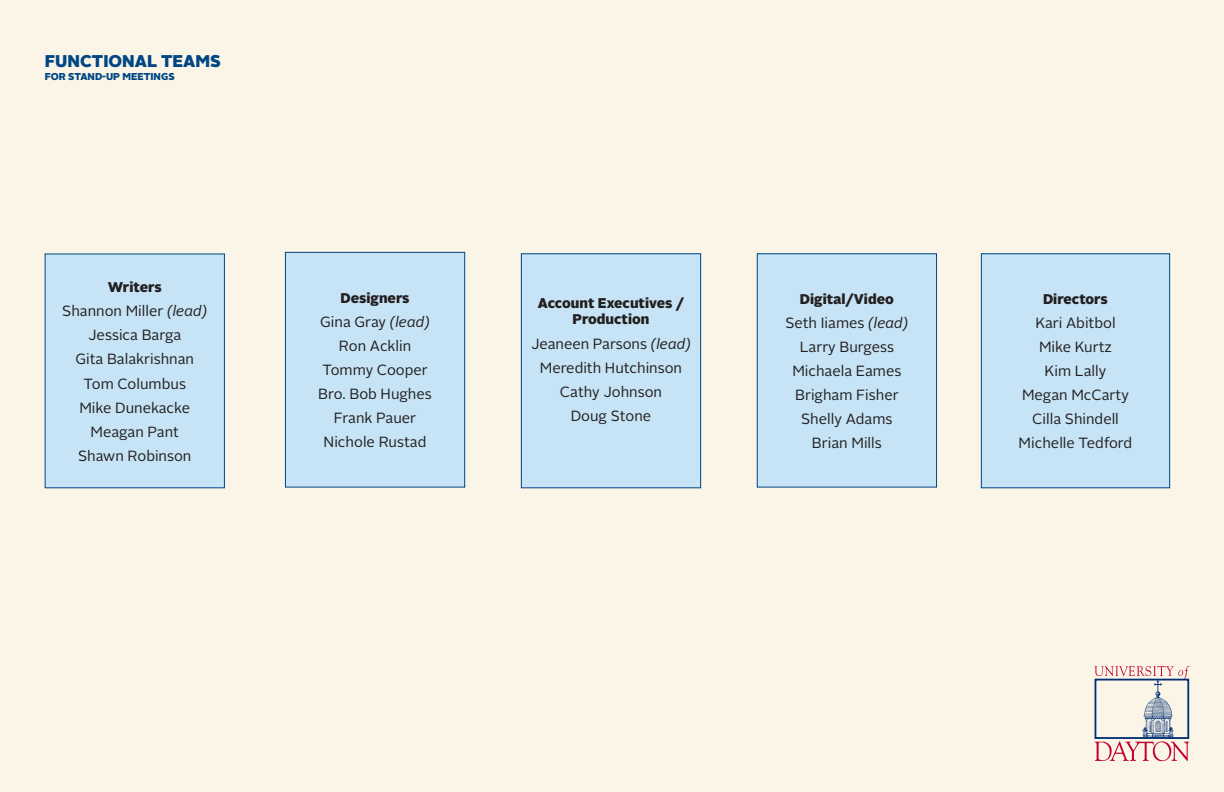
<style>
.page{position:relative;width:1224px;height:792px;background:#fbf5e8}
.page>*{position:absolute;margin:0;border:0;box-sizing:border-box;transform-origin:0 0}
.t1{font:900 17px "Alright Sans";color:#004684}
.t2{font:14.8px "Alright Sans";color:#231f20}
.t3{font:900 14.1px/16.9px "Alright Sans";color:#231f20;text-align:center}
.t4{font:900 10px "Alright Sans";color:#004684}
.s1{font-style:italic}
</style>
<div class="page">
<svg style="left:1095px;top:741px;width:94px;height:20px"></svg>
<svg style="left:1094px;top:666px;width:95px;height:13px"></svg>
<div style="left:1095px;top:679px;width:94px;height:60px;border:2px solid #002f73"></div>
<img style="left:1141px;top:679px;width:34px;height:58px">
<div style="left:521px;top:254px;width:180px;height:234px;background:#c6e4f5"></div>
<div style="left:521px;top:253px;width:180px;height:235px;border:1px solid #004684"></div>
<div style="left:45px;top:254px;width:179px;height:234px;background:#c6e4f5"></div>
<div style="left:285px;top:252px;width:180px;height:235px;background:#c6e4f5"></div>
<div style="left:285px;top:252px;width:180px;height:235px;border:1px solid #004684"></div>
<div style="left:981px;top:254px;width:189px;height:234px;background:#c6e4f5"></div>
<div style="left:981px;top:253px;width:189px;height:235px;border:1px solid #004684"></div>
<div style="left:757px;top:254px;width:180px;height:233px;background:#c6e4f5"></div>
<div style="left:757px;top:253px;width:180px;height:234px;border:1px solid #004684"></div>
<p class="t1" style="left:45px;top:49px;width:178px">FUNCTIONAL TEAMS</p>
<p class="t4" style="left:45px;top:69px;width:131px">FOR STAND-UP MEETINGS</p>
<p class="t3" style="left:108px;top:279px;width:55px">Writers</p>
<p class="t2" style="left:62px;top:301px;width:147px">Shannon Miller <span class="s1">(lead)</span></p>
<p class="t2" style="left:88px;top:325px;width:95px">Jessica Barga</p>
<p class="t2" style="left:75px;top:349px;width:120px">Gita Balakrishnan</p>
<p class="t2" style="left:84px;top:373px;width:104px">Tom Columbus</p>
<p class="t2" style="left:79px;top:397px;width:112px">Mike Dunekacke</p>
<p class="t2" style="left:91px;top:421px;width:90px">Meagan Pant</p>
<p class="t2" style="left:78px;top:445px;width:115px">Shawn Robinson</p>
<p class="t3" style="left:340px;top:290px;width:71px">Designers</p>
<p class="t2" style="left:320px;top:312px;width:111px">Gina Gray <span class="s1">(lead)</span></p>
<p class="t2" style="left:339px;top:336px;width:74px">Ron Acklin</p>
<p class="t2" style="left:322px;top:360px;width:107px">Tommy Cooper</p>
<p class="t2" style="left:318px;top:384px;width:115px">Bro. Bob Hughes</p>
<p class="t2" style="left:334px;top:408px;width:84px">Frank Pauer</p>
<p class="t2" style="left:324px;top:432px;width:104px">Nichole Rustad</p>
<p class="t3" style="left:538px;top:294px;width:148px">Account Executives /<br>Production</p>
<p class="t2" style="left:531px;top:333px;width:161px">Jeaneen Parsons <span class="s1">(lead)</span></p>
<p class="t2" style="left:540px;top:357px;width:144px">Meredith Hutchinson</p>
<p class="t2" style="left:560px;top:381px;width:104px">Cathy Johnson</p>
<p class="t2" style="left:571px;top:405px;width:82px">Doug Stone</p>
<p class="t3" style="left:800px;top:290px;width:95px">Digital/Video</p>
<p class="t2" style="left:785px;top:313px;width:124px">Seth Iiames <span class="s1">(lead)</span></p>
<p class="t2" style="left:800px;top:337px;width:96px">Larry Burgess</p>
<p class="t2" style="left:792px;top:361px;width:111px">Michaela Eames</p>
<p class="t2" style="left:795px;top:385px;width:105px">Brigham Fisher</p>
<p class="t2" style="left:801px;top:409px;width:93px">Shelly Adams</p>
<p class="t2" style="left:812px;top:433px;width:71px">Brian Mills</p>
<p class="t3" style="left:1043px;top:291px;width:66px">Directors</p>
<p class="t2" style="left:1035px;top:313px;width:82px">Kari Abitbol</p>
<p class="t2" style="left:1039px;top:337px;width:74px">Mike Kurtz</p>
<p class="t2" style="left:1045px;top:361px;width:63px">Kim Lally</p>
<p class="t2" style="left:1022px;top:385px;width:108px">Megan McCarty</p>
<p class="t2" style="left:1032px;top:409px;width:88px">Cilla Shindell</p>
<p class="t2" style="left:1019px;top:433px;width:115px">Michelle Tedford</p>
</div>
